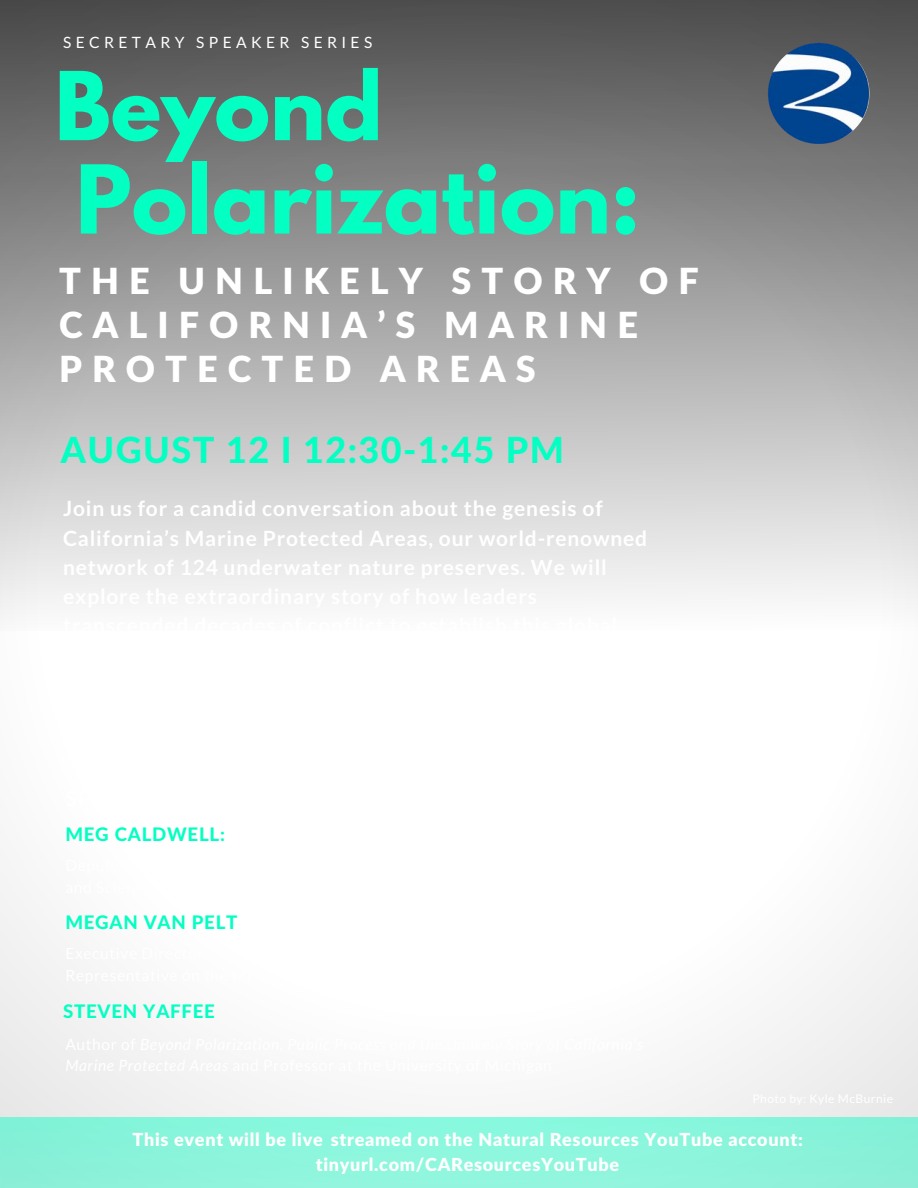
<style>
.page{position:relative;width:918px;height:1188px;background:#fff}
.page>*{position:absolute;margin:0;border:0;box-sizing:border-box;transform-origin:0 0}
.t1{font:700 84px/93.4px "League Spartan";color:#04ffc3}
.t2{font:900 36px/44px "Lato Latin";letter-spacing:.28em;color:#fff}
.t3{font:800 36px "Lato Latin";letter-spacing:.04em;color:#04ffc3}
.t4{font:700 21px/29.2px "Lato";letter-spacing:.04em;color:#fff}
.t5{font:800 18.6px "Lato Latin";letter-spacing:.04em;color:#04ffc3}
.t6{font:900 18px/24.3px "Lato Latin";letter-spacing:.04em;color:#fff;text-align:center}
.t7{font:15.6px "Lato";letter-spacing:.28em;color:#fff}
</style>
<div class="page">
<svg style="left:0;top:869px;width:918px;height:319px"></svg>
<div style="left:0;top:0;width:918px;height:631px;background:linear-gradient(to bottom,#4c4c4c,#fefefe)"></div>
<img style="left:729px;top:20px;width:181px;height:144px">
<div style="left:1px;top:1118px;width:917px;height:70px;background:#8bf5dc"></div>
<p class="t7" style="left:63px;top:32px;width:311px">SECRETARY SPEAKER SERIES</p>
<h1 class="t1" style="left:55px;top:70px;width:587px">Beyond<br>Polarization:</h1>
<p class="t2" style="left:59px;top:261px;width:641px">THE UNLIKELY STORY OF<br>CALIFORNIA’S MARINE<br>PROTECTED AREAS</p>
<p class="t3" style="left:61px;top:434px;width:505px">AUGUST 12 I 12:30-1:45 PM</p>
<p class="t4" style="left:63px;top:494px;width:586px">Join us for a candid conversation about the genesis of<br>California’s Marine Protected Areas, our world-renowned</p>
<p class="t5" style="left:65px;top:826px;width:161px">MEG CALDWELL:</p>
<p class="t5" style="left:65px;top:914px;width:174px">MEGAN VAN PELT</p>
<p class="t5" style="left:63px;top:1003px;width:153px">STEVEN YAFFEE</p>
<p class="t6" style="left:132px;top:1129px;width:672px">This event will be live streamed on the Natural Resources YouTube account: tinyurl.com/CAResourcesYouTube</p>
</div>
